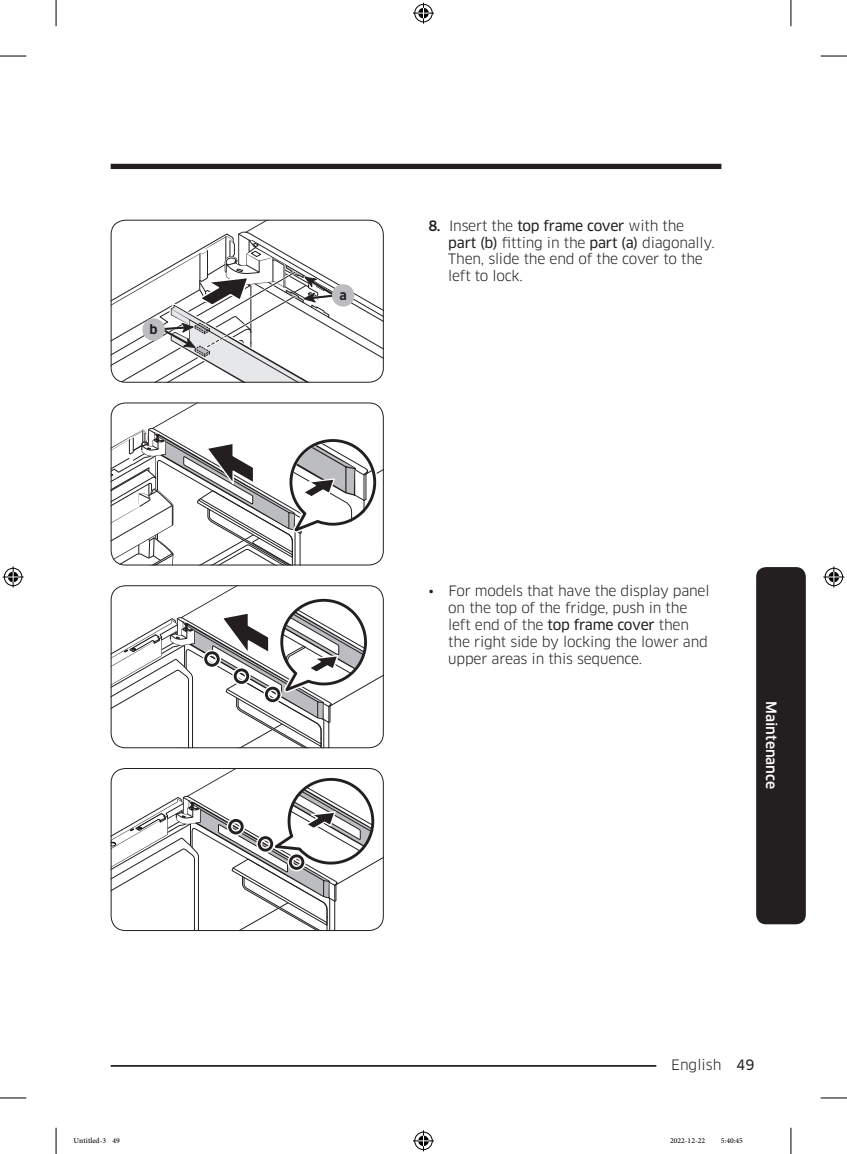
<style>
.page{position:relative;width:847px;height:1154px;background:#fff}
.page>*{position:absolute;margin:0;border:0;box-sizing:border-box;transform-origin:0 0}
.t1{font:14px/16.8px "Samsung Clan Pro";letter-spacing:-.015em;color:#231f20}
.Sidebar{font:500 14px "Samsung Clan Pro";color:#fff}
.image{font:700 12.6px "Samsung Clan Pro";color:#231f20}
.t2{font:10.5px "Adobe Arabic";color:#000}
.s1{font-weight:500}
.s2{font-family:"Samsung Clan Pro News"}
</style>
<div class="page">
<div style="left:111px;top:164px;width:610px;height:5px;background:#231f20"></div>
<hr style="left:111px;top:1065px;width:610px;height:2px;background:#231f20">
<div style="left:656px;top:1055px;width:80px;height:17px;background:#fff"></div>
<div style="left:755px;top:567px;width:50px;height:357px;background:#231f20;border-radius:10px"></div>
<svg style="left:111px;top:220px;width:272px;height:163px"></svg>
<div style="left:142px;top:318px;width:23px;height:23px;background:#bcbdc0;border-radius:50%"></div>
<div style="left:111px;top:220px;width:272px;height:163px;border:1px solid #231f20;border-radius:14px"></div>
<svg style="left:111px;top:402px;width:272px;height:163px"></svg>
<div style="left:111px;top:402px;width:272px;height:163px;border:1px solid #231f20;border-radius:14px"></div>
<svg style="left:111px;top:585px;width:272px;height:163px"></svg>
<div style="left:111px;top:585px;width:272px;height:163px;border:1px solid #231f20;border-radius:14px"></div>
<svg style="left:111px;top:768px;width:272px;height:163px"></svg>
<div style="left:111px;top:768px;width:272px;height:163px;border:1px solid #231f20;border-radius:14px"></div>
<svg style="left:0;top:56px;width:26px;height:1px"></svg>
<svg style="left:820px;top:56px;width:26px;height:1px"></svg>
<svg style="left:0;top:1097px;width:26px;height:1px"></svg>
<svg style="left:820px;top:1097px;width:26px;height:1px"></svg>
<svg style="left:56px;top:0;width:1px;height:26px"></svg>
<svg style="left:56px;top:1128px;width:1px;height:26px"></svg>
<svg style="left:790px;top:0;width:1px;height:26px"></svg>
<svg style="left:790px;top:1128px;width:1px;height:26px"></svg>
<svg style="left:413px;top:3px;width:21px;height:21px"></svg>
<svg style="left:413px;top:1130px;width:21px;height:21px"></svg>
<svg style="left:3px;top:566px;width:21px;height:21px"></svg>
<svg style="left:823px;top:566px;width:21px;height:21px"></svg>
<p class="image" style="left:149px;top:322px;width:10px">b</p>
<p class="image" style="left:339px;top:288px;width:9px">a</p>
<p class="t1" style="left:448px;top:217px;width:268px;text-indent:-20px"><span class="s1">8.</span> Insert the <span class="s2">top frame cover</span> with the <span class="s2">part (b)</span> fitting in the <span class="s2">part (a)</span> diagonally.<br>Then, slide the end of the cover to the left to lock.</p>
<p class="t1" style="left:448px;top:583px;width:263px;text-indent:-20px">• For models that have the display panel on the top of the fridge, push in the left end of the <span class="s2">top frame cover</span> then the right side by locking the lower and upper areas in this sequence.</p>
<p class="Sidebar" style="left:779px;top:701px;width:90px;rotate:90deg">Maintenance</p>
<p class="t1" style="left:671px;top:1056px;width:85px">English <span class="s2">49</span></p>
<p class="t2" style="left:74px;top:1133px;width:48px">Untitled-3 49</p>
<p class="t2" style="left:669px;top:1133px;width:37px">2022-12-22</p>
<p class="t2" style="left:720px;top:1133px;width:24px">5:40:45</p>
</div>
